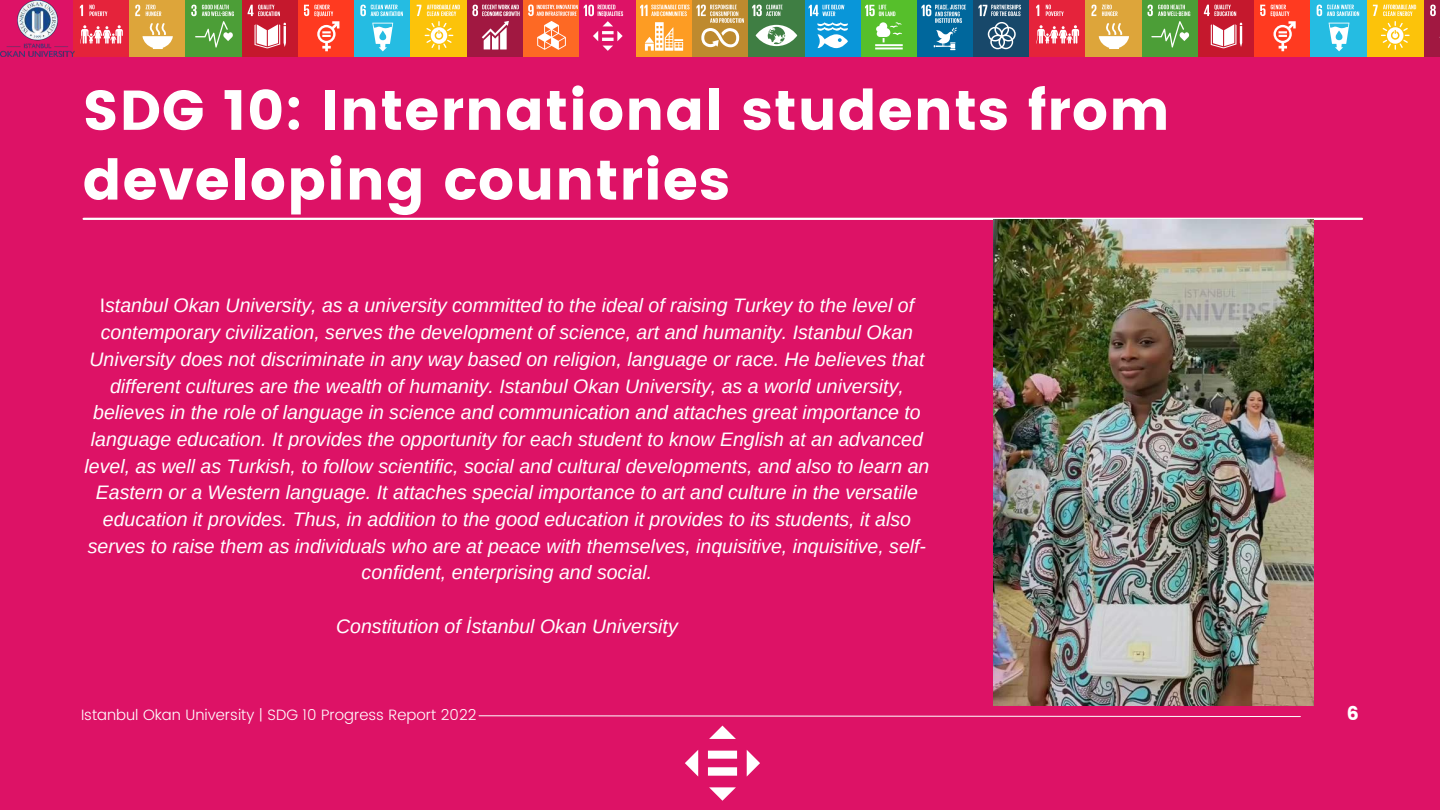
<style>
.page{position:relative;width:1440px;height:810px;background:#dd1266}
.page>*{position:absolute;margin:0;border:0;box-sizing:border-box;transform-origin:0 0}
.t1{font:56px/69.8px "Poppins";letter-spacing:.015em;color:#fff}
.t2{font:italic 19.5px/26.7px "Arimo";color:#fff;text-align:center}
.t3{font:19px "Poppins";color:#fff}
.t4{font:300 15px "Poppins";color:#fff}
.s1{font-style:normal}
</style>
<div class="page">
<hr style="left:84px;top:218px;width:1278px;height:2px;background:#fff">
<svg style="left:685px;top:726px;width:75px;height:75px"></svg>
<svg style="left:478px;top:715px;width:823px;height:2px;background:#ed88b2"></svg>
<div style="left:73px;top:0;width:57px;height:56px;background:#e5233b"></div>
<svg style="left:80px;top:5px;width:43px;height:39px"></svg>
<div style="left:130px;top:0;width:56px;height:56px;background:#dda53a"></div>
<svg style="left:135px;top:5px;width:5px;height:11px"></svg>
<svg style="left:142px;top:23px;width:31px;height:26px"></svg>
<svg style="left:146px;top:5px;width:15px;height:11px"></svg>
<div style="left:186px;top:0;width:56px;height:56px;background:#4c9e37"></div>
<svg style="left:191px;top:5px;width:43px;height:43px"></svg>
<div style="left:242px;top:0;width:56px;height:56px;background:#c5182d"></div>
<svg style="left:255px;top:23px;width:31px;height:25px"></svg>
<svg style="left:248px;top:5px;width:32px;height:11px"></svg>
<div style="left:298px;top:0;width:57px;height:56px;background:#ff3a20"></div>
<svg style="left:304px;top:5px;width:35px;height:46px"></svg>
<div style="left:355px;top:0;width:56px;height:56px;background:#25bce2"></div>
<svg style="left:360px;top:5px;width:43px;height:46px"></svg>
<div style="left:411px;top:0;width:56px;height:56px;background:#fcc30a"></div>
<svg style="left:417px;top:5px;width:43px;height:45px"></svg>
<div style="left:467px;top:0;width:56px;height:56px;background:#a11841"></div>
<svg style="left:472px;top:5px;width:48px;height:45px"></svg>
<div style="left:523px;top:0;width:57px;height:56px;background:#fd6924"></div>
<svg style="left:528px;top:5px;width:50px;height:45px"></svg>
<svg style="left:584px;top:5px;width:39px;height:46px"></svg>
<div style="left:636px;top:0;width:56px;height:56px;background:#fd9c23"></div>
<svg style="left:645px;top:22px;width:38px;height:29px"></svg>
<svg style="left:640px;top:5px;width:50px;height:11px"></svg>
<div style="left:692px;top:0;width:56px;height:56px;background:#be8a2e"></div>
<svg style="left:696px;top:5px;width:48px;height:42px"></svg>
<div style="left:861px;top:0;width:56px;height:56px;background:#56bf2b"></div>
<svg style="left:875px;top:22px;width:28px;height:27px"></svg>
<svg style="left:865px;top:5px;width:30px;height:11px"></svg>
<div style="left:805px;top:0;width:56px;height:56px;background:#0996d9"></div>
<svg style="left:809px;top:5px;width:39px;height:43px"></svg>
<div style="left:748px;top:0;width:57px;height:56px;background:#3f7e43"></div>
<svg style="left:752px;top:5px;width:45px;height:41px"></svg>
<div style="left:917px;top:0;width:56px;height:56px;background:#00679c"></div>
<svg style="left:921px;top:5px;width:45px;height:45px"></svg>
<div style="left:973px;top:0;width:57px;height:56px;background:#18486a"></div>
<svg style="left:978px;top:5px;width:43px;height:44px"></svg>
<img style="left:1px;top:0;width:73px;height:56px">
<div style="left:1030px;top:0;width:56px;height:56px;background:#e5233b"></div>
<svg style="left:1036px;top:5px;width:43px;height:39px"></svg>
<div style="left:1086px;top:0;width:56px;height:56px;background:#dda53a"></div>
<svg style="left:1091px;top:5px;width:5px;height:11px"></svg>
<svg style="left:1099px;top:23px;width:30px;height:26px"></svg>
<svg style="left:1102px;top:5px;width:16px;height:11px"></svg>
<div style="left:1142px;top:0;width:56px;height:56px;background:#4c9e37"></div>
<svg style="left:1148px;top:5px;width:42px;height:43px"></svg>
<div style="left:1198px;top:0;width:57px;height:56px;background:#c5182d"></div>
<svg style="left:1211px;top:23px;width:31px;height:25px"></svg>
<svg style="left:1204px;top:5px;width:32px;height:11px"></svg>
<div style="left:1255px;top:0;width:56px;height:56px;background:#ff3a20"></div>
<svg style="left:1260px;top:5px;width:36px;height:46px"></svg>
<div style="left:1311px;top:0;width:56px;height:56px;background:#25bce2"></div>
<svg style="left:1317px;top:5px;width:42px;height:46px"></svg>
<div style="left:1367px;top:0;width:56px;height:56px;background:#fcc30a"></div>
<svg style="left:1373px;top:5px;width:43px;height:45px"></svg>
<div style="left:1425px;top:0;width:15px;height:56px;background:#a11841"></div>
<svg style="left:1430px;top:5px;width:10px;height:33px"></svg>
<img style="left:993px;top:220px;width:321px;height:486px">
<h1 class="t1" style="left:82px;top:76px;width:1089px">SDG 10: International students from developing countries</h1>
<p class="t2" style="left:85px;top:292px;width:846px"><span class="s1">I</span>stanbul Okan University, as a university committed to the ideal of raising Turkey to the level of contemporary civilization, serves the development of science, art and humanity. Istanbul Okan University does not discriminate in any way based on religion, language or race. He believes that different cultures are the wealth of humanity. Istanbul Okan University, as a world university, believes in the role of language in science and communication and attaches great importance to language education. It provides the opportunity for each student to know English at an advanced level, as well as Turkish, to follow scientific, social and cultural developments, and also to learn an Eastern or a Western language. It attaches special importance to art and culture in the versatile education it provides. Thus, in addition to the good education it provides to its students, it also serves to raise them as individuals who are at peace with themselves, inquisitive, inquisitive, self&shy;confident, enterprising and social.</p>
<p class="t2" style="left:336px;top:613px;width:343px">Constitution of İstanbul Okan University</p>
<p class="t4" style="left:81px;top:704px;width:397px">Istanbul Okan University | SDG 10 Progress Report 2022</p>
<p class="t3" style="left:1347px;top:703px;width:14px">6</p>
</div>
